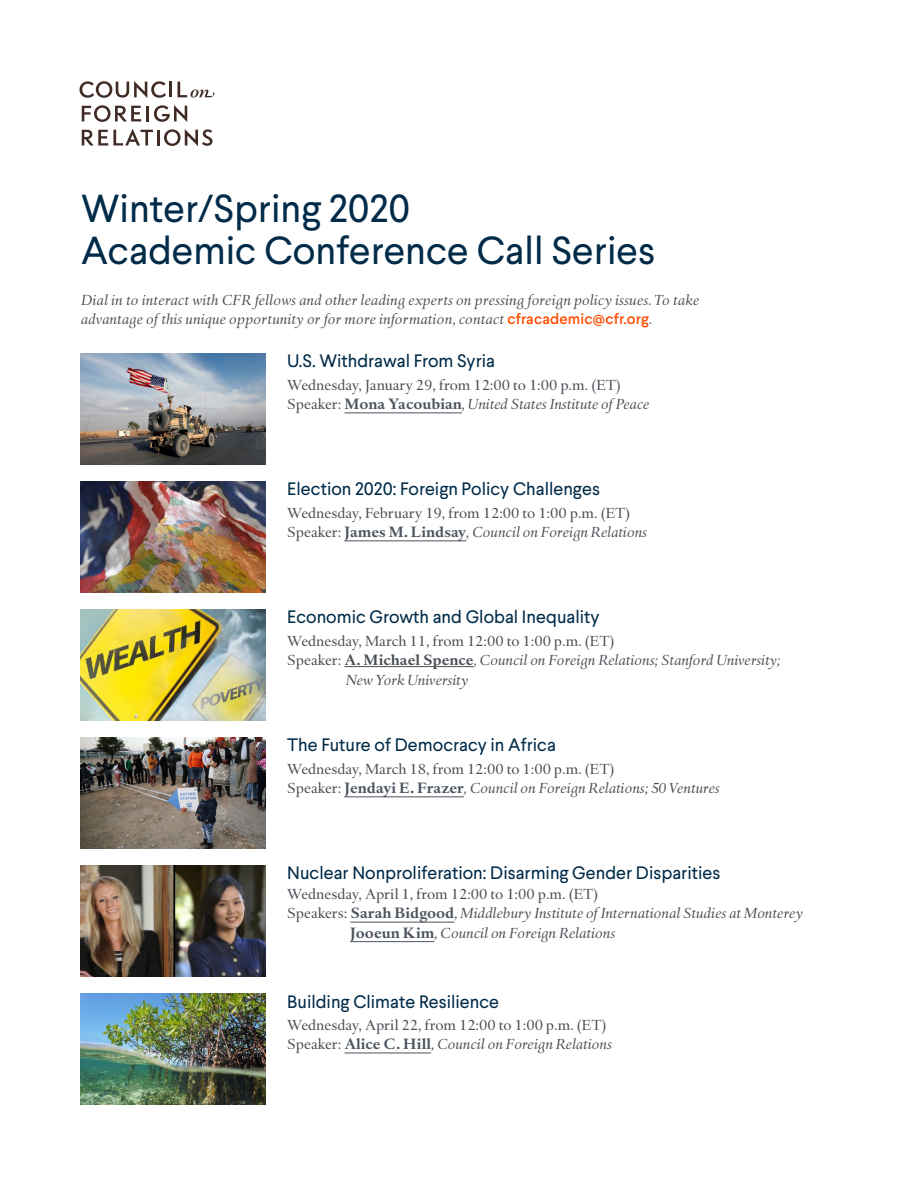
<style>
.page{position:relative;width:918px;height:1188px;background:#fff}
.page>*{position:absolute;margin:0;border:0;box-sizing:border-box;transform-origin:0 0}
.Body{font:39px/42px "Larsseit";color:#002b49}
.t1{font:18px "Larsseit";color:#002b49}
.t2{font:15px/19.5px "Haarlemmer MT Pro";color:#4a4f55}
.t3{font:italic 15px/19.5px "Haarlemmer MT Pro";letter-spacing:.01em;color:#4a4f55}
.s1{font-family:"Larsseit";font-weight:500;font-style:normal;color:#ff4c00}
.s2{font-weight:700;color:#4b535d}
.s3{font-style:italic}
.s4{font-weight:700}
.s5{font-style:normal}
.s6{font-weight:700;font-style:normal;color:#4b535d}
</style>
<div class="page">
<hr style="left:157px;top:130px;width:3px;height:15px;background:#402b25">
<hr style="left:169px;top:82px;width:3px;height:15px;background:#402b25">
<svg style="left:177px;top:82px;width:37px;height:16px"></svg>
<svg style="left:80px;top:81px;width:86px;height:17px"></svg>
<hr style="left:146px;top:106px;width:3px;height:15px;background:#402b25">
<svg style="left:82px;top:105px;width:59px;height:17px"></svg>
<svg style="left:82px;top:129px;width:71px;height:17px"></svg>
<svg style="left:164px;top:129px;width:49px;height:17px"></svg>
<svg style="left:154px;top:105px;width:33px;height:17px"></svg>
<hr style="left:345px;top:412px;width:117px;height:1px;background:#4b535d">
<hr style="left:345px;top:540px;width:121px;height:1px;background:#4b535d">
<hr style="left:345px;top:666px;width:129px;height:1px;background:#4a4f55">
<hr style="left:345px;top:796px;width:119px;height:1px;background:#4b535d">
<hr style="left:350px;top:922px;width:104px;height:1px;background:#4b535d">
<hr style="left:350px;top:941px;width:84px;height:1px;background:#4b535d">
<hr style="left:345px;top:1053px;width:86px;height:1px;background:#4b535d">
<img style="left:81px;top:994px;width:184px;height:111px">
<img style="left:81px;top:866px;width:184px;height:111px">
<img style="left:81px;top:738px;width:184px;height:111px">
<img style="left:81px;top:610px;width:184px;height:111px">
<img style="left:81px;top:482px;width:184px;height:111px">
<img style="left:81px;top:354px;width:184px;height:111px">
<p class="Body" style="left:81px;top:187px;width:576px">Winter/Spring 2020<br>Academic Conference Call Series</p>
<p class="t3" style="left:81px;top:291px;width:620px">Dial in to interact with CFR fellows and other leading experts on pressing foreign policy issues. To take advantage of this unique opportunity or for more information, contact <span class="s1">cfracademic@cfr.org</span>.</p>
<p class="t1" style="left:287px;top:350px;width:209px">U.S. Withdrawal From Syria</p>
<p class="t2" style="left:287px;top:375px;width:364px">Wednesday, January 29, from 12:00 to 1:00 p.m. (ET)<br>Speaker: <span class="s2">Mona Yacoubian</span><span class="s3">, United States Institute of Peace</span></p>
<p class="t1" style="left:287px;top:478px;width:314px">Election 2020: Foreign Policy Challenges</p>
<p class="t2" style="left:287px;top:503px;width:361px">Wednesday, February 19, from 12:00 to 1:00 p.m. (ET)<br>Speaker: <span class="s2">James M. Lindsay</span><span class="s3">, Council on Foreign Relations</span></p>
<p class="t1" style="left:287px;top:606px;width:314px">Economic Growth and Global Inequality</p>
<p class="t2" style="left:287px;top:631px;width:495px">Wednesday, March 11, from 12:00 to 1:00 p.m. (ET)<br>Speaker: <span class="s4">A. Michael Spence</span><span class="s3">, Council on Foreign Relations; Stanford University;</span></p>
<p class="t3" style="left:346px;top:670px;width:124px">New York University</p>
<p class="t1" style="left:287px;top:734px;width:270px">The Future of Democracy in Africa</p>
<p class="t2" style="left:287px;top:759px;width:434px">Wednesday, March 18, from 12:00 to 1:00 p.m. (ET)<br>Speaker: <span class="s2">Jendayi E. Frazer</span><span class="s3">, Council on Foreign Relations; 50 Ventures</span></p>
<p class="t1" style="left:287px;top:862px;width:435px">Nuclear Nonproliferation: Disarming Gender Disparities</p>
<p class="t3" style="left:287px;top:885px;width:517px"><span class="s5">Wednesday, April 1, from 12:00 to 1:00 p.m. (ET)<br>Speakers:</span> <span class="s6">Sarah Bidgood</span>, Middlebury Institute of International Studies at Monterey</p>
<p class="t3" style="left:350px;top:924px;width:266px"><span class="s6">Jooeun Kim</span>, Council on Foreign Relations</p>
<p class="t1" style="left:287px;top:990px;width:213px">Building Climate Resilience</p>
<p class="t2" style="left:287px;top:1015px;width:326px">Wednesday, April 22, from 12:00 to 1:00 p.m. (ET)<br>Speaker: <span class="s2">Alice C. Hill</span><span class="s3">, Council on Foreign Relations</span></p>
</div>
